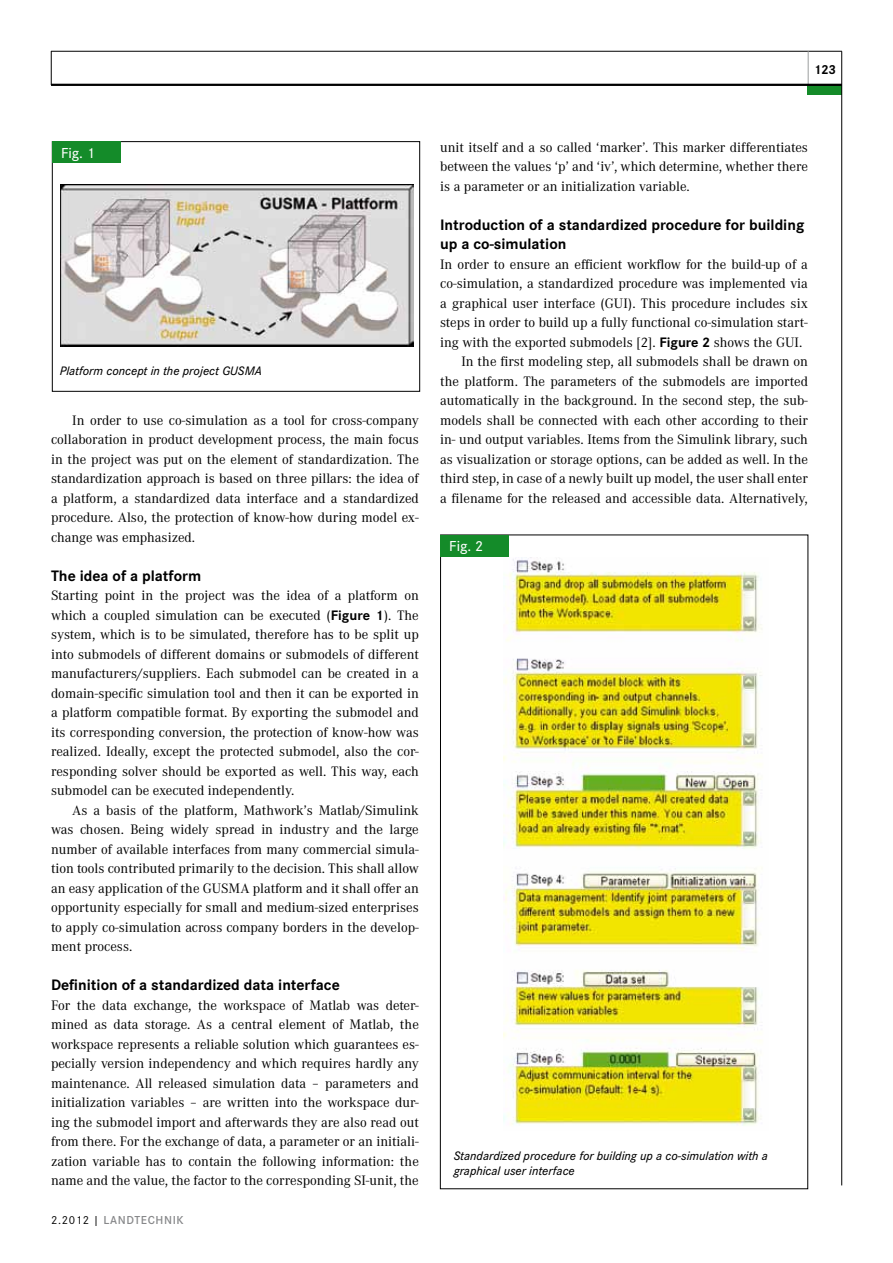
<style>
.page{position:relative;width:893px;height:1263px;background:#fff}
.page>*{position:absolute;margin:0;border:0;box-sizing:border-box;transform-origin:0 0}
.t1{font:700 15.75px/19.5px "Corporate S";color:#000}
.t2{font:500 15px "Corporate S";color:#fff}
.t3{font:14.25px/19.5px "Corporate A";color:#000;text-align:justify}
.t4{font:700 13.5px "Corporate S";color:#000}
.t5{font:italic 500 12.75px/15px "Corporate S";color:#000}
.t6{font:600 12px "Corporate S";letter-spacing:.05em;color:#87888a}
.s1{font-family:"Corporate S";font-weight:700}
.s2{font-weight:400;color:#000}
</style>
<div class="page">
<hr style="left:51px;top:51px;width:1px;height:34px;background:#000">
<hr style="left:51px;top:51px;width:791px;height:1px;background:#000">
<hr style="left:808px;top:51px;width:1px;height:34px;background:#9c9e9f">
<div style="left:808px;top:85px;width:34px;height:10px;background:#148b29"></div>
<hr style="left:841px;top:51px;width:1px;height:1134px;background:#000">
<hr style="left:51px;top:84px;width:791px;height:2px;background:#000">
<div style="left:52px;top:141px;width:368px;height:251px;border:1px solid #000"></div>
<div style="left:53px;top:142px;width:68px;height:21px;background:#148b29"></div>
<img style="left:60px;top:185px;width:353px;height:162px">
<img style="left:504px;top:557px;width:258px;height:569px">
<div style="left:441px;top:535px;width:68px;height:21px;background:#148b29"></div>
<p class="t4" style="left:814px;top:61px;width:24px">123</p>
<p class="t2" style="left:61px;top:145px;width:35px">Fig. 1</p>
<p class="t5" style="left:60px;top:363px;width:204px">Platform concept in the project GUSMA</p>
<p class="t3" style="left:51px;top:411px;width:369px;text-indent:21px">In order to use co-simulation as a tool for cross-company collaboration in product development process, the main focus in the project was put on the element of standardization. The standardization approach is based on three pillars: the idea of a platform, a standardized data interface and a standardized procedure. Also, the protection of know-how during model ex&shy;change was emphasized.</p>
<p class="t1" style="left:51px;top:566px;width:152px">The idea of a platform</p>
<p class="t3" style="left:51px;top:586px;width:369px">Starting point in the project was the idea of a platform on which a coupled simulation can be executed (<span class="s1">Figure 1</span>). The system, which is to be simulated, therefore has to be split up into submodels of different domains or submodels of different manufacturers/suppliers. Each submodel can be created in a domain-specific simulation tool and then it can be exported in a platform compatible format. By exporting the submodel and its corresponding conversion, the protection of know-how was realized. Ideally, except the protected submodel, also the cor&shy;responding solver should be exported as well. This way, each submodel can be executed independently.</p>
<p class="t3" style="left:51px;top:801px;width:369px;text-indent:21px">As a basis of the platform, Mathwork’s Matlab/Simulink was chosen. Being widely spread in industry and the large number of available interfaces from many commercial simula&shy;tion tools contributed primarily to the decision. This shall allow an easy application of the GUSMA platform and it shall offer an opportunity especially for small and medium-sized enterprises to apply co-simulation across company borders in the develop&shy;ment process.</p>
<p class="t1" style="left:51px;top:976px;width:290px">Definition of a standardized data interface</p>
<p class="t3" style="left:51px;top:996px;width:369px">For the data exchange, the workspace of Matlab was deter&shy;mined as data storage. As a central element of Matlab, the workspace represents a reliable solution which guarantees es&shy;pecially version independency and which requires hardly any maintenance. All released simulation data – parameters and initialization variables – are written into the workspace dur&shy;ing the submodel import and afterwards they are also read out from there. For the exchange of data, a parameter or an initiali&shy;zation variable has to contain the following information: the name and the value, the factor to the corresponding SI-unit, the</p>
<p class="t6" style="left:51px;top:1213px;width:134px"><span class="s2">2.2012 |</span> LANDTECHNIK</p>
<p class="t3" style="left:440px;top:138px;width:369px">unit itself and a so called ‘marker’. This marker differentiates between the values ‘p’ and ‘iv’, which determine, whether there is a parameter or an initialization variable.</p>
<p class="t1" style="left:440px;top:215px;width:366px">Introduction of a standardized procedure for building up a co-simulation</p>
<p class="t3" style="left:440px;top:255px;width:369px">In order to ensure an efficient workflow for the build-up of a</p>
<p class="t3" style="left:440px;top:274px;width:369px">co-simulation, a standardized procedure was implemented via</p>
<p class="t3" style="left:440px;top:294px;width:369px">a graphical user interface (GUI). This procedure includes six</p>
<p class="t3" style="left:440px;top:313px;width:369px">steps in order to build up a fully functional co-simulation start-</p>
<p class="t3" style="left:440px;top:333px;width:364px">ing with the exported submodels [2]. <span class="s1">Figure 2</span> shows the GUI.</p>
<p class="t3" style="left:461px;top:352px;width:348px">In the first modeling step, all submodels shall be drawn on</p>
<p class="t3" style="left:440px;top:372px;width:369px">the platform. The parameters of the submodels are imported</p>
<p class="t3" style="left:440px;top:391px;width:369px">automatically in the background. In the second step, the sub-</p>
<p class="t3" style="left:440px;top:411px;width:369px">models shall be connected with each other according to their</p>
<p class="t3" style="left:440px;top:430px;width:369px">in- und output variables. Items from the Simulink library, such</p>
<p class="t3" style="left:440px;top:450px;width:369px">as visualization or storage options, can be added as well. In the</p>
<p class="t3" style="left:440px;top:469px;width:369px">third step, in case of a newly built up model, the user shall enter</p>
<p class="t3" style="left:440px;top:489px;width:369px">a filename for the released and accessible data. Alternatively,</p>
<p class="t2" style="left:449px;top:538px;width:35px">Fig. 2</p>
<p class="t5" style="left:454px;top:1149px;width:316px">Standardized procedure for building up a co-simulation with a graphical user interface</p>
</div>
